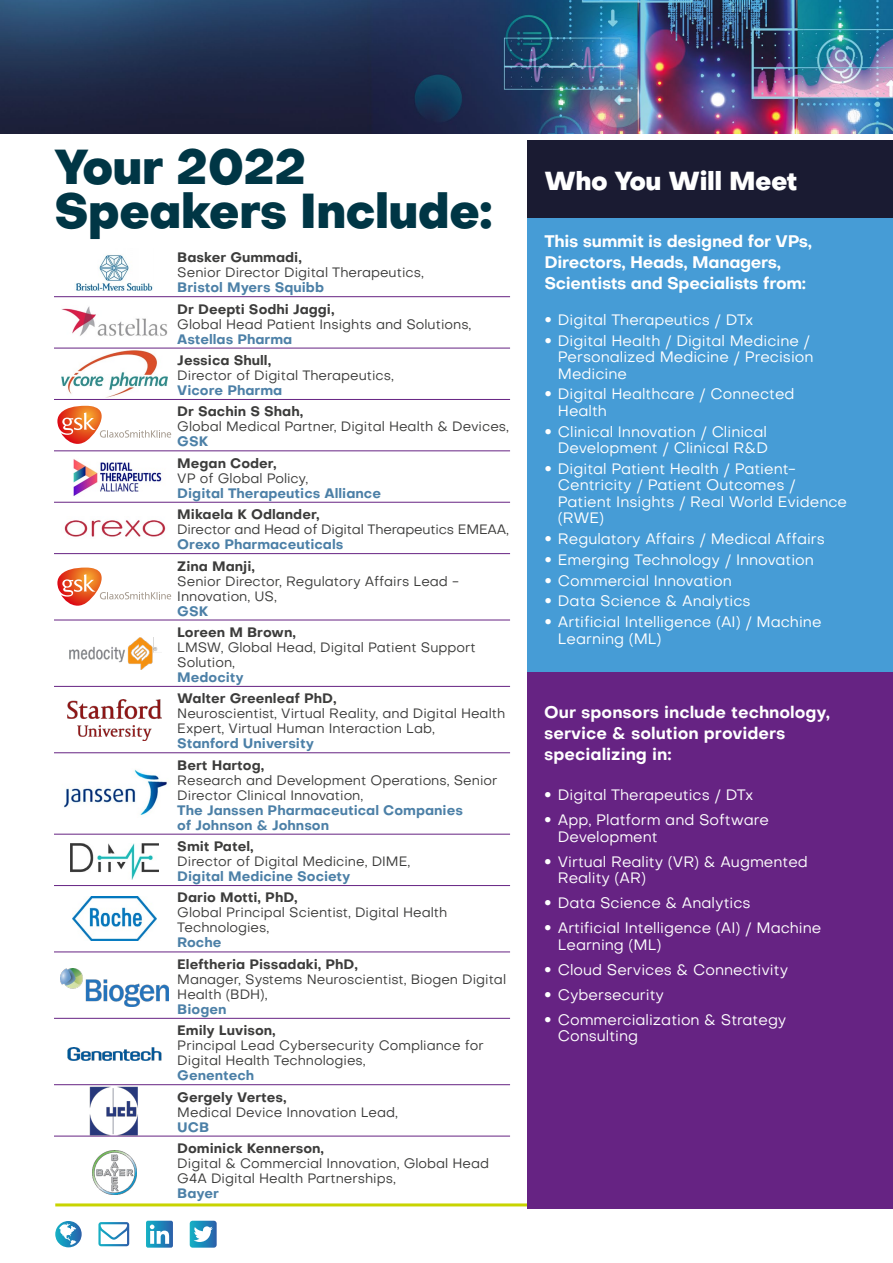
<style>
.page{position:relative;width:893px;height:1263px;background:#fff}
.page>*{position:absolute;margin:0;border:0;box-sizing:border-box;transform-origin:0 0}
.t1{font:800 48px/43.5px "Objective";letter-spacing:-.02em;color:#003645}
.t2{font:800 25.5px "Objective";letter-spacing:-.02em;color:#fff}
.t3{font:700 16.5px/21px "Objective";letter-spacing:-.02em;color:#fff}
.t4{font:700 16.5px/21px "Objective";color:#fff}
.t5{font:15px/16.5px "Objective";color:#fff}
.t6{font:13.5px/15px "Objective";color:#3c3c3b}
.t7{font:700 13.5px "Objective";color:#3c3c3b}
.t8{font:700 13.5px/15px "Objective";color:#4c80a7}
.s1{font-family:"Helvetica Neue LT Std"}
</style>
<div class="page">
<img style="left:0;top:0;width:893px;height:134px">
<svg style="left:55px;top:1221px;width:27px;height:26px"></svg>
<svg style="left:146px;top:1221px;width:27px;height:26px"></svg>
<svg style="left:98px;top:1222px;width:31px;height:24px"></svg>
<svg style="left:190px;top:1221px;width:27px;height:26px"></svg>
<hr style="left:55px;top:1203px;width:782px;height:3px;background:#c8d400">
<hr style="left:54px;top:296px;width:456px;height:1px;background:#662383">
<hr style="left:54px;top:348px;width:456px;height:1px;background:#662383">
<hr style="left:54px;top:399px;width:456px;height:1px;background:#662383">
<hr style="left:54px;top:451px;width:456px;height:1px;background:#662383">
<hr style="left:54px;top:502px;width:456px;height:1px;background:#662383">
<hr style="left:54px;top:553px;width:456px;height:1px;background:#662383">
<hr style="left:54px;top:620px;width:456px;height:1px;background:#662383">
<hr style="left:54px;top:686px;width:456px;height:1px;background:#662383">
<hr style="left:54px;top:752px;width:456px;height:1px;background:#662383">
<hr style="left:54px;top:834px;width:456px;height:1px;background:#662383">
<hr style="left:54px;top:885px;width:456px;height:1px;background:#662383">
<hr style="left:54px;top:952px;width:456px;height:1px;background:#662383">
<hr style="left:54px;top:1018px;width:456px;height:1px;background:#662383">
<hr style="left:54px;top:1084px;width:456px;height:1px;background:#662383">
<hr style="left:54px;top:1136px;width:456px;height:1px;background:#662383">
<div style="left:527px;top:218px;width:366px;height:464px;background:#469cd6"></div>
<div style="left:527px;top:141px;width:366px;height:77px;background:#1a1b32"></div>
<div style="left:527px;top:672px;width:366px;height:537px;background:#662383"></div>
<img style="left:68px;top:1047px;width:93px;height:13px">
<img style="left:89px;top:1085px;width:51px;height:51px">
<svg style="left:57px;top:406px;width:114px;height:38px"></svg>
<svg style="left:57px;top:568px;width:114px;height:38px"></svg>
<img style="left:64px;top:769px;width:103px;height:46px">
<img style="left:61px;top:306px;width:107px;height:30px">
<img style="left:61px;top:350px;width:107px;height:47px">
<img style="left:64px;top:520px;width:102px;height:17px">
<img style="left:70px;top:843px;width:89px;height:36px">
<img style="left:72px;top:897px;width:84px;height:43px">
<img style="left:60px;top:969px;width:108px;height:37px">
<img style="left:92px;top:1151px;width:44px;height:43px">
<img style="left:76px;top:255px;width:77px;height:35px">
<img style="left:73px;top:459px;width:89px;height:37px">
<img style="left:68px;top:699px;width:93px;height:42px">
<img style="left:69px;top:637px;width:89px;height:32px">
<h1 class="t1" style="left:54px;top:145px;width:440px">Your 2022<br>Speakers Include:</h1>
<p class="t7" style="left:177px;top:248px;width:126px">Basker Gummadi,</p>
<p class="t6" style="left:177px;top:265px;width:248px">Senior Director Digital Therapeutics,</p>
<p class="t8" style="left:177px;top:280px;width:148px">Bristol Myers Squibb</p>
<p class="t7" style="left:177px;top:299px;width:159px">Dr Deepti Sodhi Jaggi,</p>
<p class="t6" style="left:177px;top:316px;width:296px">Global Head Patient Insights and Solutions,</p>
<p class="t8" style="left:177px;top:331px;width:117px">Astellas Pharma</p>
<p class="t7" style="left:177px;top:350px;width:95px">Jessica Shull,</p>
<p class="t6" style="left:177px;top:368px;width:218px">Director of Digital Therapeutics,</p>
<p class="t8" style="left:177px;top:383px;width:106px">Vicore Pharma</p>
<p class="t7" style="left:177px;top:402px;width:128px">Dr Sachin S Shah,</p>
<p class="t6" style="left:177px;top:419px;width:333px">Global Medical Partner, Digital Health &amp; Devices,</p>
<p class="t8" style="left:177px;top:434px;width:32px">GSK</p>
<p class="t7" style="left:177px;top:453px;width:101px">Megan Coder,</p>
<p class="t6" style="left:177px;top:470px;width:133px">VP of Global Policy,</p>
<p class="t8" style="left:177px;top:485px;width:205px">Digital Therapeutics Alliance</p>
<p class="t7" style="left:177px;top:505px;width:144px">Mikaela K Odlander,</p>
<p class="t6" style="left:177px;top:522px;width:333px">Director and Head of Digital Therapeutics EMEAA,</p>
<p class="t8" style="left:177px;top:537px;width:168px">Orexo Pharmaceuticals</p>
<p class="t7" style="left:177px;top:556px;width:79px">Zina Manji,</p>
<p class="t6" style="left:177px;top:573px;width:283px">Senior Director, Regulatory Affairs Lead -<br>Innovation, US,</p>
<p class="t8" style="left:177px;top:603px;width:32px">GSK</p>
<p class="t7" style="left:177px;top:622px;width:120px">Loreen M Brown,</p>
<p class="t6" style="left:177px;top:640px;width:300px">LMSW, Global Head, Digital Patient Support<br>Solution,</p>
<p class="t8" style="left:177px;top:669px;width:68px">Medocity</p>
<p class="t7" style="left:177px;top:689px;width:161px">Walter Greenleaf PhD,</p>
<p class="t6" style="left:177px;top:706px;width:329px">Neuroscientist, Virtual Reality, and Digital Health<br>Expert, Virtual Human Interaction Lab,</p>
<p class="t8" style="left:177px;top:736px;width:138px">Stanford University</p>
<p class="t7" style="left:177px;top:755px;width:88px">Bert Hartog,</p>
<p class="t6" style="left:177px;top:772px;width:322px">Research and Development Operations, Senior<br>Director Clinical Innovation,</p>
<p class="t8" style="left:177px;top:802px;width:287px">The Janssen Pharmaceutical Companies of Johnson &amp; Johnson</p>
<p class="t7" style="left:177px;top:836px;width:78px">Smit Patel,</p>
<p class="t6" style="left:177px;top:854px;width:234px">Director of Digital Medicine, DIME,</p>
<p class="t8" style="left:177px;top:869px;width:175px">Digital Medicine Society</p>
<p class="t7" style="left:177px;top:888px;width:122px">Dario Motti, PhD,</p>
<p class="t6" style="left:177px;top:905px;width:272px">Global Principal Scientist, Digital Health<br>Technologies,</p>
<p class="t8" style="left:177px;top:935px;width:46px">Roche</p>
<p class="t7" style="left:177px;top:954px;width:182px">Eleftheria Pissadaki, PhD,</p>
<p class="t6" style="left:177px;top:971px;width:330px">Manager, Systems Neuroscientist, Biogen Digital<br>Health (BDH),</p>
<p class="t8" style="left:177px;top:1001px;width:51px">Biogen</p>
<p class="t7" style="left:177px;top:1021px;width:100px">Emily Luvison,</p>
<p class="t6" style="left:177px;top:1038px;width:308px">Principal Lead Cybersecurity Compliance for<br>Digital Health Technologies,</p>
<p class="t8" style="left:177px;top:1068px;width:78px">Genentech</p>
<p class="t7" style="left:177px;top:1087px;width:111px">Gergely Vertes,</p>
<p class="t6" style="left:177px;top:1104px;width:222px">Medical Device Innovation Lead,</p>
<p class="t8" style="left:177px;top:1119px;width:33px">UCB</p>
<p class="t7" style="left:177px;top:1138px;width:148px">Dominick Kennerson,</p>
<p class="t6" style="left:177px;top:1156px;width:313px">Digital &amp; Commercial Innovation, Global Head<br>G4A Digital Health Partnerships,</p>
<p class="t8" style="left:177px;top:1185px;width:43px">Bayer</p>
<h2 class="t2" style="left:544px;top:162px;width:255px">Who You Will Meet</h2>
<p class="t3" style="left:544px;top:230px;width:269px">This summit is designed for VPs,<br>Directors, Heads, Managers,<br>Scientists and Specialists from:</p>
<p class="t5" style="left:544px;top:311px;width:211px"><span class="s1">•</span> Digital Therapeutics / DTx</p>
<p class="t5" style="left:558px;top:332px;width:257px;text-indent:-14px"><span class="s1">•</span> Digital Health / Digital Medicine /<br>Personalized Medicine / Precision<br>Medicine</p>
<p class="t5" style="left:558px;top:386px;width:238px;text-indent:-14px"><span class="s1">•</span> Digital Healthcare / Connected<br>Health</p>
<p class="t5" style="left:544px;top:423px;width:225px;text-align:right"><span class="s1">•</span> Clinical Innovation / Clinical<br>Development / Clinical R&amp;D</p>
<p class="t5" style="left:558px;top:460px;width:291px;text-indent:-14px"><span class="s1">•</span> Digital Patient Health / Patient-<br>Centricity / Patient Outcomes /<br>Patient Insights / Real World Evidence (RWE)</p>
<p class="t5" style="left:544px;top:530px;width:282px"><span class="s1">•</span> Regulatory Affairs / Medical Affairs</p>
<p class="t5" style="left:544px;top:551px;width:271px"><span class="s1">•</span> Emerging Technology / Innovation</p>
<p class="t5" style="left:544px;top:572px;width:189px"><span class="s1">•</span> Commercial Innovation</p>
<p class="t5" style="left:544px;top:593px;width:208px"><span class="s1">•</span> Data Science &amp; Analytics</p>
<p class="t5" style="left:558px;top:613px;width:265px;text-indent:-14px"><span class="s1">•</span> Artificial Intelligence (AI) / Machine<br>Learning (ML)</p>
<p class="t4" style="left:544px;top:702px;width:287px">Our sponsors include technology, service &amp; solution providers specializing in:</p>
<p class="t5" style="left:544px;top:787px;width:211px"><span class="s1">•</span> Digital Therapeutics / DTx</p>
<p class="t5" style="left:558px;top:812px;width:213px;text-indent:-14px"><span class="s1">•</span> App, Platform and Software<br>Development</p>
<p class="t5" style="left:558px;top:853px;width:252px;text-indent:-14px"><span class="s1">•</span> Virtual Reality (VR) &amp; Augmented<br>Reality (AR)</p>
<p class="t5" style="left:544px;top:895px;width:208px"><span class="s1">•</span> Data Science &amp; Analytics</p>
<p class="t5" style="left:558px;top:920px;width:265px;text-indent:-14px"><span class="s1">•</span> Artificial Intelligence (AI) / Machine<br>Learning (ML)</p>
<p class="t5" style="left:544px;top:961px;width:245px"><span class="s1">•</span> Cloud Services &amp; Connectivity</p>
<p class="t5" style="left:544px;top:986px;width:121px"><span class="s1">•</span> Cybersecurity</p>
<p class="t5" style="left:558px;top:1011px;width:230px;text-indent:-14px"><span class="s1">•</span> Commercialization &amp; Strategy<br>Consulting</p>
</div>
